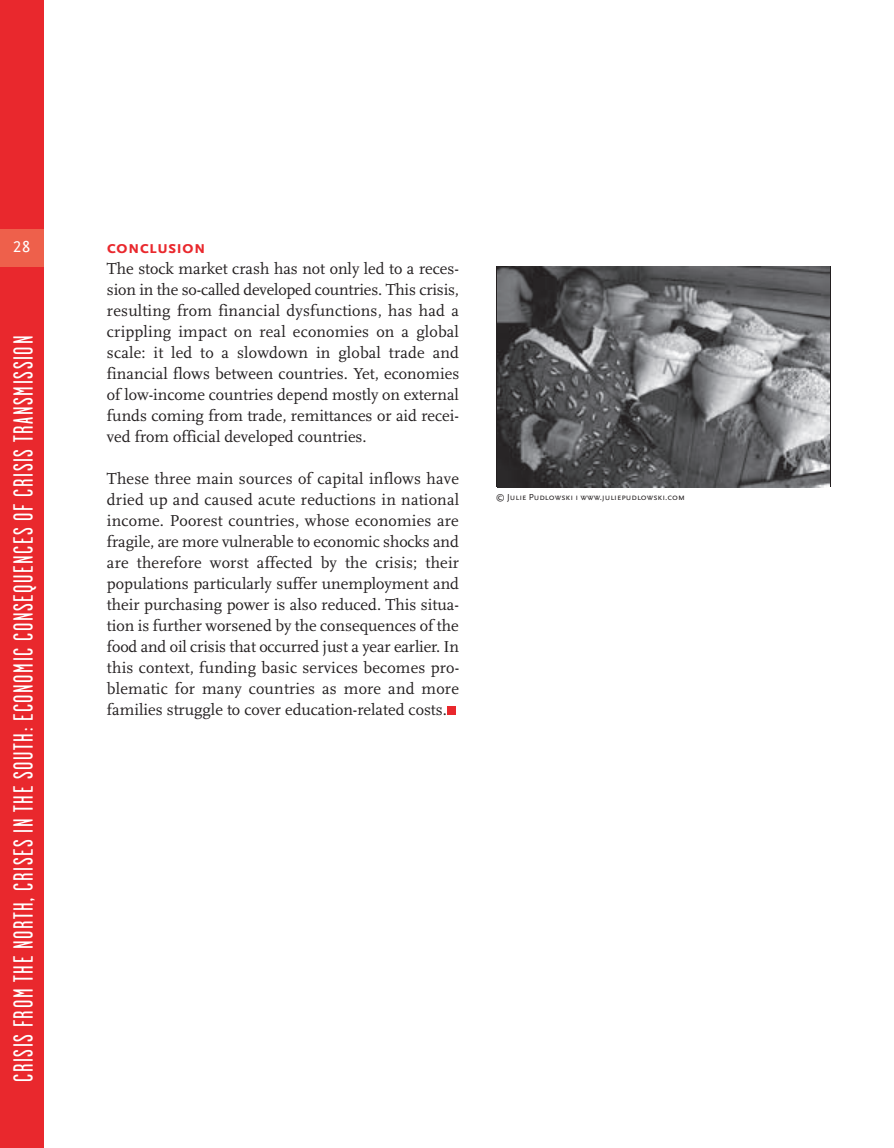
<style>
.page{position:relative;width:894px;height:1148px;background:#fff}
.page>*{position:absolute;margin:0;border:0;box-sizing:border-box;transform-origin:0 0}
.t1{font:27.75px "Garage Gothic";letter-spacing:.06em;color:#fff}
.t2{font:700 18px "Scala Sans Caps";color:#e9282d}
.t3{font:16.5px/21px "Scala";color:#231f20;text-align:justify}
.t4{font:16.5px "Scala Sans LF";color:#fff}
.t5{font:9.15px "Scala Sans Caps";color:#231f20}
</style>
<div class="page">
<div style="left:0;top:0;width:43px;height:1148px;background:#e9282d"></div>
<div style="left:447px;top:706px;width:9px;height:9px;background:#e9282d"></div>
<div style="left:0;top:230px;width:43px;height:37px;background:#ee604b"></div>
<img style="left:496px;top:266px;width:333px;height:221px">
<p class="t4" style="left:13px;top:240px;width:19px">28</p>
<h1 class="t1" style="left:13px;top:1082px;width:748px;rotate:-90deg">CRISIS FROM THE NORTH, CRISES IN THE SOUTH: ECONOMIC CONSEQUENCES OF CRISIS TRANSMISSION</h1>
<p class="t2" style="left:107px;top:236px;width:100px">conclusion</p>
<p class="t3" style="left:107px;top:259px;width:354px">The stock market crash has not only led to a reces&shy;sion in the so-called developed countries. This crisis, resulting from financial dysfunctions, has had a crippling impact on real economies on a global scale: it led to a slowdown in global trade and financial flows between countries. Yet, economies of low-income countries depend mostly on external funds coming from trade, remittances or aid recei&shy;ved from official developed countries.</p>
<p class="t3" style="left:107px;top:469px;width:353px">These three main sources of capital inflows have dried up and caused acute reductions in national income. Poorest countries, whose economies are fragile, are more vulnerable to economic shocks and are therefore worst affected by the crisis; their populations particularly suffer unemployment and their purchasing power is also reduced. This situa&shy;tion is further worsened by the consequences of the food and oil crisis that occurred just a year earlier. In this context, funding basic services becomes pro&shy;blematic for many countries as more and more families struggle to cover education-related costs.</p>
<p class="t5" style="left:495px;top:491px;width:191px">© Julie Pudlowski ı www.juliepudlowski.com</p>
</div>
